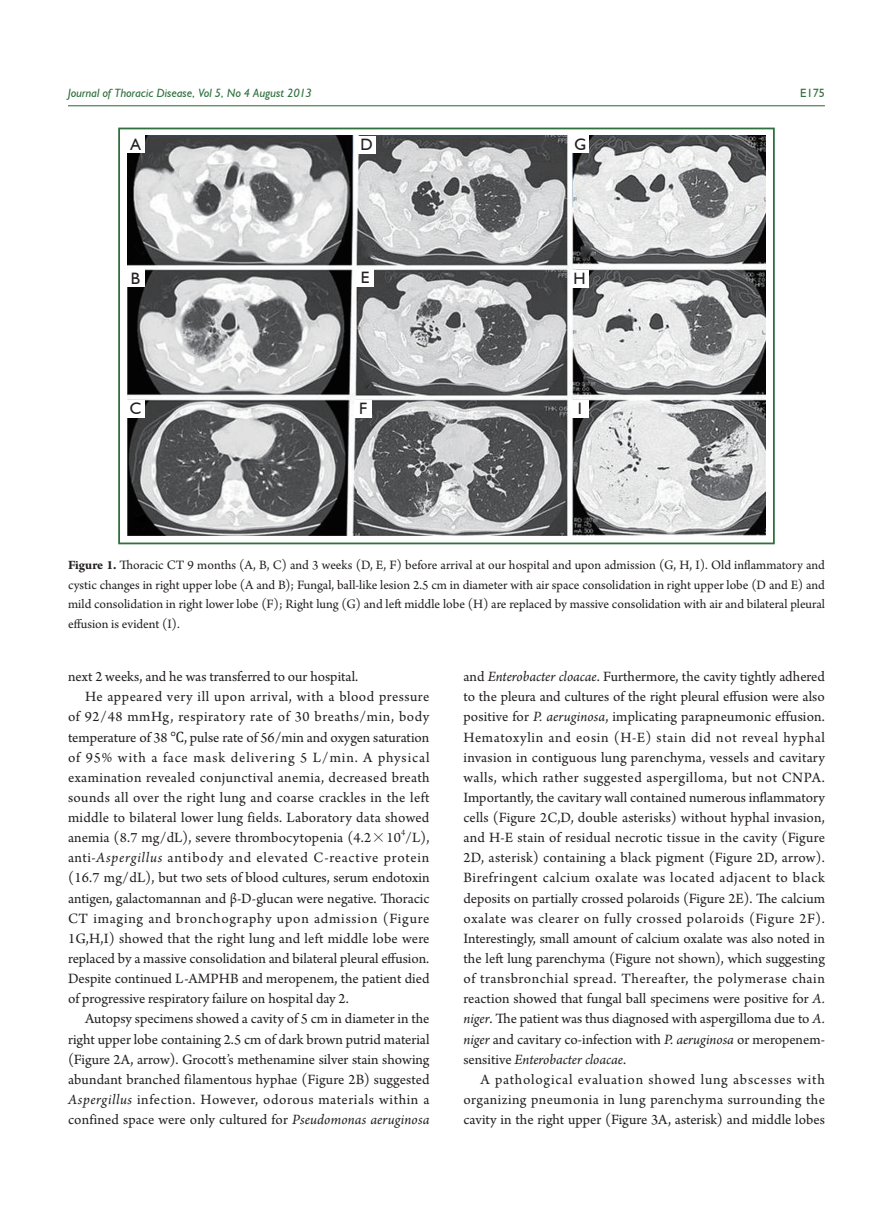
<style>
.page{position:relative;width:893px;height:1212px;background:#fff}
.page>*{position:absolute;margin:0;border:0;box-sizing:border-box;transform-origin:0 0}
.t1{font:16.5px "Humanist 521 BT";color:#231f20}
.t2{font:15px/20.1px "Arno Pro";color:#231f20;text-align:justify}
.t3{font:13.5px/19.5px "Arno Pro";color:#231f20;text-align:justify}
.t4{font:italic 12px "Humanist 521 BT";color:#30703e}
.t5{font:12px "Humanist 521 BT";color:#30703e}
.t6{font:8.7px "Arno Pro";color:#231f20}
.s1{font-weight:700}
.s2{font-family:"Cambria Math"}
.s3{font-family:"Adobe Song Std";font-weight:300}
.s4{font-style:italic}
</style>
<div class="page">
<hr style="left:68px;top:105px;width:757px;height:1px;background:#30703e">
<img style="left:127px;top:136px;width:638px;height:400px">
<div style="left:118px;top:128px;width:657px;height:416px;border:2px solid #30703e"></div>
<div style="left:127px;top:136px;width:17px;height:17px;background:#fff"></div>
<div style="left:127px;top:270px;width:17px;height:17px;background:#fff"></div>
<div style="left:127px;top:400px;width:17px;height:17px;background:#fff"></div>
<div style="left:355px;top:400px;width:17px;height:17px;background:#fff"></div>
<div style="left:571px;top:400px;width:17px;height:17px;background:#fff"></div>
<div style="left:357px;top:269px;width:17px;height:17px;background:#fff"></div>
<div style="left:571px;top:270px;width:17px;height:17px;background:#fff"></div>
<div style="left:358px;top:136px;width:17px;height:17px;background:#fff"></div>
<div style="left:572px;top:136px;width:17px;height:17px;background:#fff"></div>
<p class="t4" style="left:68px;top:86px;width:245px">Journal of Thoracic Disease, Vol 5, No 4 August 2013</p>
<p class="t5" style="left:800px;top:86px;width:26px">E175</p>
<p class="t1" style="left:130px;top:134px;width:12px">A</p>
<p class="t1" style="left:131px;top:268px;width:11px">B</p>
<p class="t1" style="left:360px;top:134px;width:14px">D</p>
<p class="t1" style="left:575px;top:134px;width:13px">G</p>
<p class="t1" style="left:361px;top:267px;width:10px">E</p>
<p class="t1" style="left:573px;top:268px;width:14px">H</p>
<p class="t1" style="left:130px;top:398px;width:13px">C</p>
<p class="t1" style="left:359px;top:398px;width:10px">F</p>
<p class="t1" style="left:578px;top:398px;width:6px">I</p>
<p class="t3" style="left:68px;top:556px;width:758px"><span class="s1">Figure 1.</span> Thoracic CT 9 months (A, B, C) and 3 weeks (D, E, F) before arrival at our hospital and upon admission (G, H, I). Old inflammatory and cystic changes in right upper lobe (A and B); Fungal, ball-like lesion 2.5 cm in diameter with air space consolidation in right upper lobe (D and E) and mild consolidation in right lower lobe (F); Right lung (G) and left middle lobe (H) are replaced by massive consolidation with air and bilateral pleural effusion is evident (I).</p>
<p class="t2" style="left:68px;top:667px;width:292px">next 2 weeks, and he was transferred to our hospital.</p>
<p class="t2" style="left:68px;top:687px;width:363px;text-indent:17px">He appeared very ill upon arrival, with a blood pressure of 92/48 mmHg, respiratory rate of 30 breaths/min, body temperature of 38 <span class="s2">℃</span>, pulse rate of 56/min and oxygen saturation of 95% with a face mask delivering 5 L/min. A physical examination revealed conjunctival anemia, decreased breath sounds all over the right lung and coarse crackles in the left middle to bilateral lower lung fields. Laboratory data showed anemia (8.7 mg/dL), severe thrombocytopenia (4.2<span class="s3">×</span>10 /L),</p>
<p class="t6" style="left:401px;top:828px;width:6px">4</p>
<p class="t2" style="left:68px;top:848px;width:363px">anti-<span class="s4">Aspergillus</span> antibody and elevated C-reactive protein (16.7 mg/dL), but two sets of blood cultures, serum endotoxin antigen, galactomannan and β-D-glucan were negative. Thoracic CT imaging and bronchography upon admission (Figure 1G,H,I) showed that the right lung and left middle lobe were replaced by a massive consolidation and bilateral pleural effusion.<br>Despite continued L-AMPHB and meropenem, the patient died of progressive respiratory failure on hospital day 2.</p>
<p class="t2" style="left:68px;top:1009px;width:363px;text-indent:17px">Autopsy specimens showed a cavity of 5 cm in diameter in the right upper lobe containing 2.5 cm of dark brown putrid material (Figure 2A, arrow). Grocott’s methenamine silver stain showing abundant branched filamentous hyphae (Figure 2B) suggested <span class="s4">Aspergillus</span> infection. However, odorous materials within a confined space were only cultured for <span class="s4">Pseudomonas aeruginosa</span></p>
<p class="t2" style="left:463px;top:667px;width:363px">and <span class="s4">Enterobacter cloacae</span>. Furthermore, the cavity tightly adhered to the pleura and cultures of the right pleural effusion were also positive for <span class="s4">P. aeruginosa</span>, implicating parapneumonic effusion.<br>Hematoxylin and eosin (H-E) stain did not reveal hyphal invasion in contiguous lung parenchyma, vessels and cavitary walls, which rather suggested aspergilloma, but not CNPA.<br>Importantly, the cavitary wall contained numerous inflammatory cells (Figure 2C,D, double asterisks) without hyphal invasion, and H-E stain of residual necrotic tissue in the cavity (Figure 2D, asterisk) containing a black pigment (Figure 2D, arrow).<br>Birefringent calcium oxalate was located adjacent to black deposits on partially crossed polaroids (Figure 2E). The calcium oxalate was clearer on fully crossed polaroids (Figure 2F).<br>Interestingly, small amount of calcium oxalate was also noted in the left lung parenchyma (Figure not shown), which suggesting of transbronchial spread. Thereafter, the polymerase chain reaction showed that fungal ball specimens were positive for <span class="s4">A. niger</span>. The patient was thus diagnosed with aspergilloma due to <span class="s4">A. niger</span> and cavitary co-infection with <span class="s4">P. aeruginosa</span> or meropenem&shy;sensitive <span class="s4">Enterobacter cloacae</span>.</p>
<p class="t2" style="left:463px;top:1070px;width:363px;text-indent:17px">A pathological evaluation showed lung abscesses with organizing pneumonia in lung parenchyma surrounding the cavity in the right upper (Figure 3A, asterisk) and middle lobes</p>
</div>
